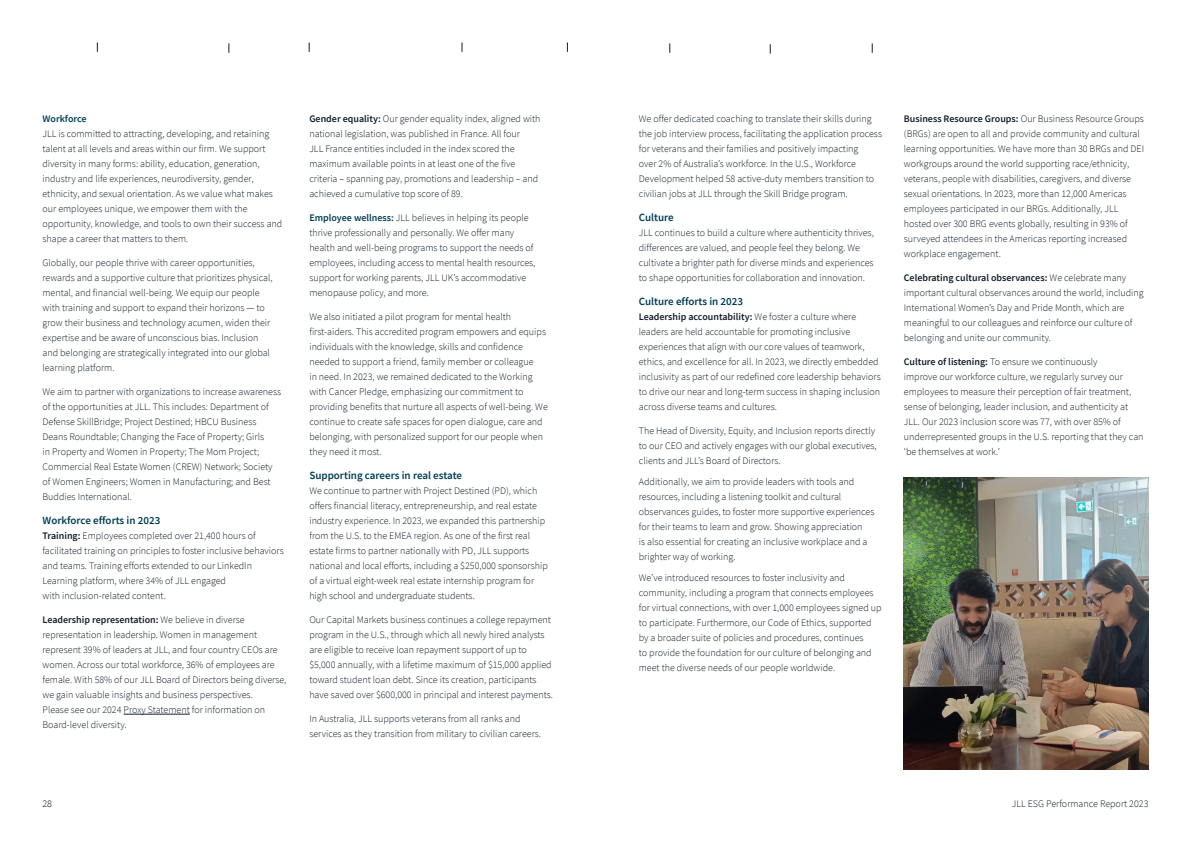
<style>
.page{position:relative;width:1191px;height:842px;background:#fff}
.page>*{position:absolute;margin:0;border:0;box-sizing:border-box;transform-origin:0 0}
.t1{font:600 11px "Source Sans Pro";color:#003e51}
.t2{font:300 10px/15px "Source Sans Pro";color:#131e29}
.t3{font:300 10px/15px "Source Sans Pro";color:#141e29}
.t4{font:600 10px "Source Sans Pro";color:#003e51}
.t5{font:300 10px "Source Sans Pro";color:#000}
.s1{font-weight:600}
.s2{font-weight:600;color:#131e29}
.s3{font-weight:600;color:#003e51}
.s4{color:#131e29}
</style>
<div class="page">
<hr style="left:124px;top:714px;width:66px;height:1px;background:#131e29">
<img style="left:904px;top:477px;width:244px;height:292px">
<p class="t4" style="left:43px;top:112px;width:46px">Workforce</p>
<p class="t2" style="left:43px;top:127px;width:241px">JLL is committed to attracting, developing, and retaining talent at all levels and areas within our firm. We support diversity in many forms: ability, education, generation, industry and life experiences, neurodiversity, gender, ethnicity, and sexual orientation. As we value what makes our employees unique, we empower them with the opportunity, knowledge, and tools to own their success and shape a career that matters to them.</p>
<p class="t2" style="left:43px;top:256px;width:232px">Globally, our people thrive with career opportunities, rewards and a supportive culture that prioritizes physical, mental, and financial well-being. We equip our people with training and support to expand their horizons — to grow their business and technology acumen, widen their expertise and be aware of unconscious bias. Inclusion and belonging are strategically integrated into our global learning platform.</p>
<p class="t2" style="left:43px;top:385px;width:240px">We aim to partner with organizations to increase awareness of the opportunities at JLL. This includes: Department of Defense SkillBridge; Project Destined; HBCU Business Deans Roundtable; Changing the Face of Property; Girls<br>in Property and Women in Property; The Mom Project; Commercial Real Estate Women (CREW) Network; Society of Women Engineers; Women in Manufacturing; and Best Buddies International.</p>
<p class="t1" style="left:43px;top:513px;width:119px">Workforce efforts in 2023</p>
<p class="t2" style="left:43px;top:529px;width:243px"><span class="s1">Training:</span> Employees completed over 21,400 hours of facilitated training on principles to foster inclusive behaviors and teams. Training efforts extended to our LinkedIn Learning platform, where 34% of JLL engaged<br>with inclusion-related content.</p>
<p class="t2" style="left:43px;top:613px;width:245px"><span class="s1">Leadership representation:</span> We believe in diverse representation in leadership. Women in management represent 39% of leaders at JLL, and four country CEOs are women. Across our total workforce, 36% of employees are female. With 58% of our JLL Board of Directors being diverse, we gain valuable insights and business perspectives.<br>Please see our 2024 Proxy Statement for information on Board-level diversity.</p>
<p class="t3" style="left:309px;top:112px;width:233px"><span class="s2">Gender equality:</span> Our gender equality index, aligned with national legislation, was published in France. All four<br>JLL France entities included in the index scored the maximum available points in at least one of the five criteria – spanning pay, promotions and leadership – and achieved a cumulative top score of 89.</p>
<p class="t2" style="left:309px;top:211px;width:228px"><span class="s3">Employee wellness:</span> JLL believes in helping its people thrive professionally and personally. We offer many health and well-being programs to support the needs of employees, including access to mental health resources, support for working parents, JLL UK’s accommodative menopause policy, and more.</p>
<p class="t2" style="left:309px;top:310px;width:240px">We also initiated a pilot program for mental health first-aiders. This accredited program empowers and equips individuals with the knowledge, skills and confidence needed to support a friend, family member or colleague<br>in need. In 2023, we remained dedicated to the Working with Cancer Pledge, emphasizing our commitment to providing benefits that nurture all aspects of well-being. We continue to create safe spaces for open dialogue, care and belonging, with personalized support for our people when they need it most.</p>
<p class="t1" style="left:309px;top:468px;width:154px">Supporting careers in real estate</p>
<p class="t2" style="left:309px;top:484px;width:240px">We continue to partner with Project Destined (PD), which offers financial literacy, entrepreneurship, and real estate industry experience. In 2023, we expanded this partnership from the U.S. to the EMEA region. As one of the first real estate firms to partner nationally with PD, JLL supports national and local efforts, including a $250,000 sponsorship of a virtual eight-week real estate internship program for high school and undergraduate students.</p>
<p class="t2" style="left:309px;top:613px;width:245px">Our Capital Markets business continues a college repayment program in the U.S., through which all newly hired analysts are eligible to receive loan repayment support of up to $5,000 annually, with a lifetime maximum of $15,000 applied toward student loan debt. Since its creation, participants have saved over $600,000 in principal and interest payments.</p>
<p class="t2" style="left:309px;top:712px;width:233px">In Australia, JLL supports veterans from all ranks and services as they transition from military to civilian careers.</p>
<p class="t2" style="left:639px;top:112px;width:245px">We offer dedicated coaching to translate their skills during the job interview process, facilitating the application process for veterans and their families and positively impacting<br>over 2% of Australia’s workforce. In the U.S., Workforce Development helped 58 active-duty members transition to civilian jobs at JLL through the Skill Bridge program.</p>
<p class="t1" style="left:639px;top:210px;width:36px">Culture</p>
<p class="t2" style="left:639px;top:226px;width:236px">JLL continues to build a culture where authenticity thrives, differences are valued, and people feel they belong. We cultivate a brighter path for diverse minds and experiences to shape opportunities for collaboration and innovation.</p>
<p class="t1" style="left:639px;top:294px;width:106px">Culture efforts in 2023</p>
<p class="t3" style="left:639px;top:310px;width:243px"><span class="s2">Leadership accountability:</span> <span class="s4">We</span> foster a culture where leaders are held accountable for promoting inclusive experiences that align with our core values of teamwork, ethics, and excellence for all. In 2023, we directly embedded inclusivity as part of our redefined core leadership behaviors to drive our near and long-term success in shaping inclusion across diverse teams and cultures.</p>
<p class="t3" style="left:639px;top:424px;width:239px">The Head of Diversity, Equity, and Inclusion reports directly to our CEO and actively engages with our global executives, clients and JLL’s Board of Directors.</p>
<p class="t3" style="left:639px;top:475px;width:237px">Additionally, we aim to provide leaders with tools and resources, including a listening toolkit and cultural observances guides, to foster more supportive experiences for their teams to learn and grow. Showing appreciation<br>is also essential for creating an inclusive workplace and a brighter way of working.</p>
<p class="t3" style="left:639px;top:571px;width:244px">We’ve introduced resources to foster inclusivity and community, including a program that connects employees for virtual connections, with over 1,000 employees signed up to participate. Furthermore, our Code of Ethics, supported by a broader suite of policies and procedures, continues<br>to provide the foundation for our culture of belonging and meet the diverse needs of our people worldwide.</p>
<p class="t2" style="left:904px;top:112px;width:242px"><span class="s1">Business Resource Groups:</span> Our Business Resource Groups (BRGs) are open to all and provide community and cultural learning opportunities. We have more than 30 BRGs and DEI workgroups around the world supporting race/ethnicity, veterans, people with disabilities, caregivers, and diverse sexual orientations. In 2023, more than 12,000 Americas employees participated in our BRGs. Additionally, JLL hosted over 300 BRG events globally, resulting in 93% of surveyed attendees in the Americas reporting increased workplace engagement.</p>
<p class="t2" style="left:904px;top:271px;width:241px"><span class="s1">Celebrating cultural observances:</span> We celebrate many important cultural observances around the world, including International Women’s Day and Pride Month, which are meaningful to our colleagues and reinforce our culture of belonging and unite our community.</p>
<p class="t3" style="left:904px;top:355px;width:241px"><span class="s2">Culture of listening:</span> To ensure we continuously<br>improve our workforce culture, we regularly survey our employees to measure their perception of fair treatment, sense of belonging, leader inclusion, and authenticity at JLL. Our 2023 inclusion score was 77, with over 85% of underrepresented groups in the U.S. reporting that they can ‘be themselves at work.’</p>
<p class="t5" style="left:43px;top:797px;width:11px">28</p>
<p class="t2" style="left:1011px;top:796px;width:138px">JLL ESG Performance Report 2023</p>
</div>
